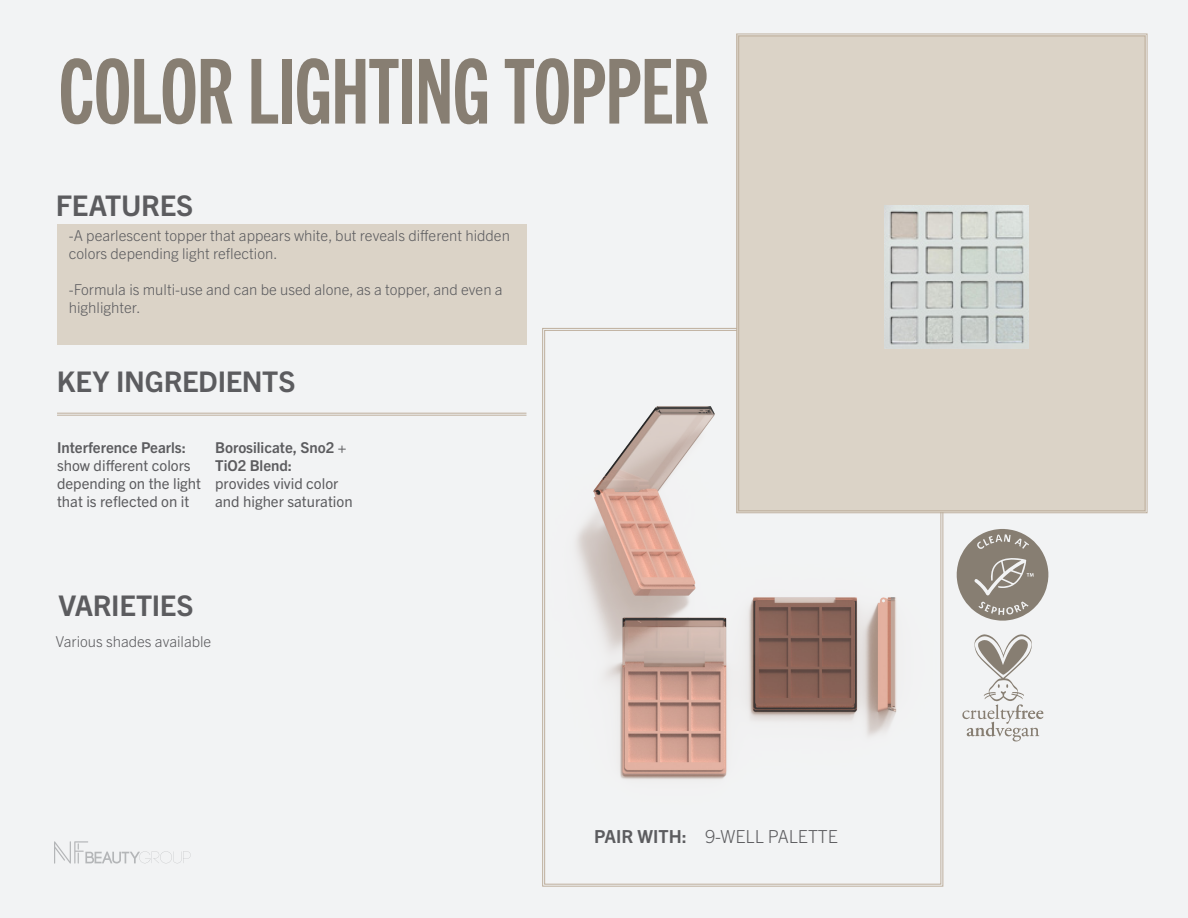
<style>
.page{position:relative;width:1188px;height:918px;background:#f2f3f4}
.page>*{position:absolute;margin:0;border:0;box-sizing:border-box;transform-origin:0 0}
.t1{font:90px "Trade Gothic Next LT Pro Bd Cm";letter-spacing:-.015em;color:#877e72}
.t2{font:700 28.5px "Trade Gothic Next LT Pro";letter-spacing:-.01em;color:#5c5c5f}
.t3{font:300 18px "Trade Gothic Next LT Pro";color:#5c5c5f}
.t4{font:700 18px "Trade Gothic Next LT Pro";color:#5c5c5f}
.t5{font:300 15px/18px "Trade Gothic Next LT Pro";color:#5c5c5f}
.t6{font:15px/18px "Trade Gothic Next LT Pro";color:#5c5c5f}
.t7{font:700 15px/18px "Trade Gothic Next LT Pro";color:#5c5c5f}
</style>
<div class="page">
<svg style="left:54px;top:841px;width:137px;height:23px"></svg>
<svg style="left:542px;top:328px;width:402px;height:559px"></svg>
<div style="left:736px;top:33px;width:412px;height:481px;background:#dbd3c7"></div>
<hr style="left:57px;top:413px;width:469px;height:1px;background:#beaf9d">
<hr style="left:57px;top:415px;width:469px;height:1px;background:#beaf9d">
<div style="left:57px;top:224px;width:469px;height:121px;background:#dbd3c7"></div>
<img style="left:885px;top:205px;width:144px;height:143px">
<svg style="left:957px;top:529px;width:91px;height:92px"></svg>
<svg style="left:962px;top:634px;width:81px;height:108px"></svg>
<p class="t1" style="left:58px;top:31px;width:652px">COLOR LIGHTING TOPPER</p>
<p class="t2" style="left:56px;top:186px;width:139px">FEATURES</p>
<p class="t5" style="left:69px;top:225px;width:443px">-A pearlescent topper that appears white, but reveals different hidden colors depending light reflection.</p>
<p class="t5" style="left:69px;top:279px;width:435px">-Formula is multi-use and can be used alone, as a topper, and even a highlighter.</p>
<p class="t2" style="left:57px;top:361px;width:240px">KEY INGREDIENTS</p>
<p class="t7" style="left:57px;top:437px;width:130px">Interference Pearls:</p>
<p class="t6" style="left:57px;top:455px;width:146px">show different colors depending on the light that is reflected on it</p>
<p class="t7" style="left:215px;top:437px;width:133px">Borosilicate, Sno2 +<br>TiO2 Blend:</p>
<p class="t6" style="left:215px;top:473px;width:139px">provides vivid color and higher saturation</p>
<p class="t2" style="left:58px;top:586px;width:137px">VARIETIES</p>
<p class="t5" style="left:56px;top:631px;width:157px">Various shades available</p>
<p class="t4" style="left:594px;top:824px;width:94px">PAIR WITH:</p>
<p class="t3" style="left:705px;top:824px;width:134px">9-WELL PALETTE</p>
</div>
